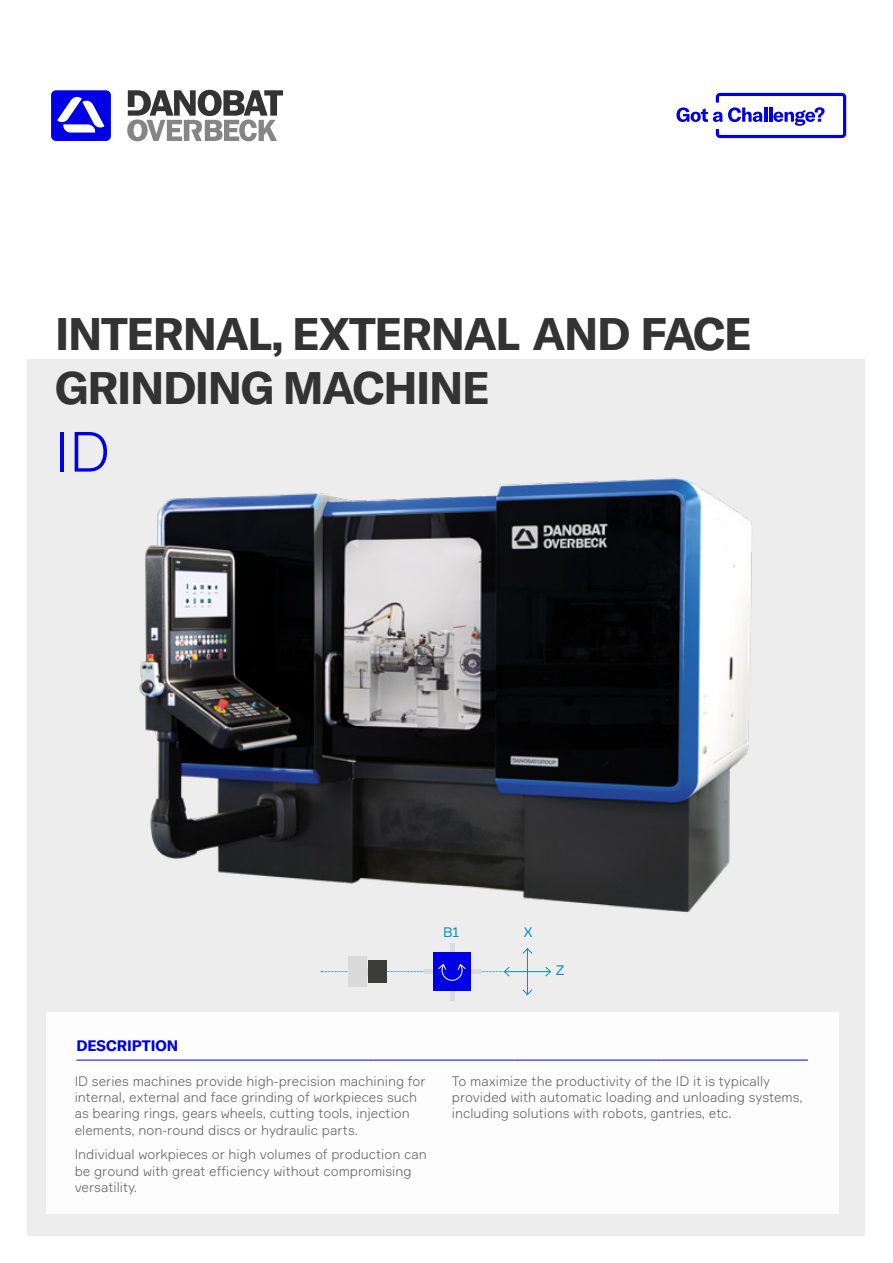
<style>
.page{position:relative;width:893px;height:1263px;background:#fff}
.page>*{position:absolute;margin:0;border:0;box-sizing:border-box;transform-origin:0 0}
.t1{font:300 55.5px "Formular";color:#0000e6}
.t2{font:700 45px/54px "GT America";letter-spacing:-.03em;color:#333}
.t3{font:700 15px "GT America";color:#0000e6}
.t4{font:300 13.5px/16.2px "Formular";color:#666}
.t5{font:13.5px "Formular";color:#0093be}
</style>
<div class="page">
<svg style="left:676px;top:93px;width:170px;height:45px"></svg>
<div style="left:28px;top:359px;width:837px;height:876px;background:#ededed"></div>
<svg style="left:51px;top:90px;width:60px;height:51px"></svg>
<svg style="left:127px;top:90px;width:156px;height:51px"></svg>
<div style="left:47px;top:1012px;width:792px;height:201px;background:#fff"></div>
<hr style="left:76px;top:1060px;width:298px;height:1px;background:#0000e6">
<hr style="left:374px;top:1060px;width:141px;height:1px;background:#0000e6">
<hr style="left:515px;top:1060px;width:146px;height:1px;background:#0000e6">
<hr style="left:661px;top:1060px;width:147px;height:1px;background:#0000e6">
<img style="left:139px;top:478px;width:613px;height:469px">
<svg style="left:450px;top:991px;width:4px;height:9px"></svg>
<hr style="left:450px;top:943px;width:4px;height:10px;background:#dadada">
<hr style="left:527px;top:948px;width:1px;height:47px;background:#0093be">
<svg style="left:522px;top:989px;width:11px;height:6px"></svg>
<svg style="left:522px;top:948px;width:11px;height:6px"></svg>
<hr style="left:504px;top:971px;width:46px;height:1px;background:#0093be">
<svg style="left:545px;top:967px;width:6px;height:10px"></svg>
<div style="left:433px;top:953px;width:38px;height:38px;background:#0000e6"></div>
<div style="left:348px;top:957px;width:19px;height:30px;background:#dadada"></div>
<div style="left:368px;top:960px;width:18px;height:23px;background:#3c3c3b"></div>
<svg style="left:321px;top:963px;width:189px;height:18px"></svg>
<h2 class="t2" style="left:55px;top:306px;width:698px">INTERNAL, EXTERNAL AND FACE<br>GRINDING MACHINE</h2>
<h1 class="t1" style="left:55px;top:418px;width:57px">ID</h1>
<p class="t5" style="left:443px;top:924px;width:18px">B1</p>
<p class="t5" style="left:524px;top:924px;width:10px">X</p>
<p class="t5" style="left:556px;top:962px;width:10px">Z</p>
<p class="t3" style="left:76px;top:1036px;width:103px">DESCRIPTION</p>
<p class="t4" style="left:75px;top:1073px;width:352px">ID series machines provide high-precision machining for internal, external and face grinding of workpieces such as bearing rings, gears wheels, cutting tools, injection elements, non-round discs or hydraulic parts.</p>
<p class="t4" style="left:75px;top:1146px;width:354px">Individual workpieces or high volumes of production can be ground with great efficiency without compromising versatility.</p>
<p class="t4" style="left:452px;top:1073px;width:352px">To maximize the productivity of the ID it is typically provided with automatic loading and unloading systems, including solutions with robots, gantries, etc.</p>
</div>
